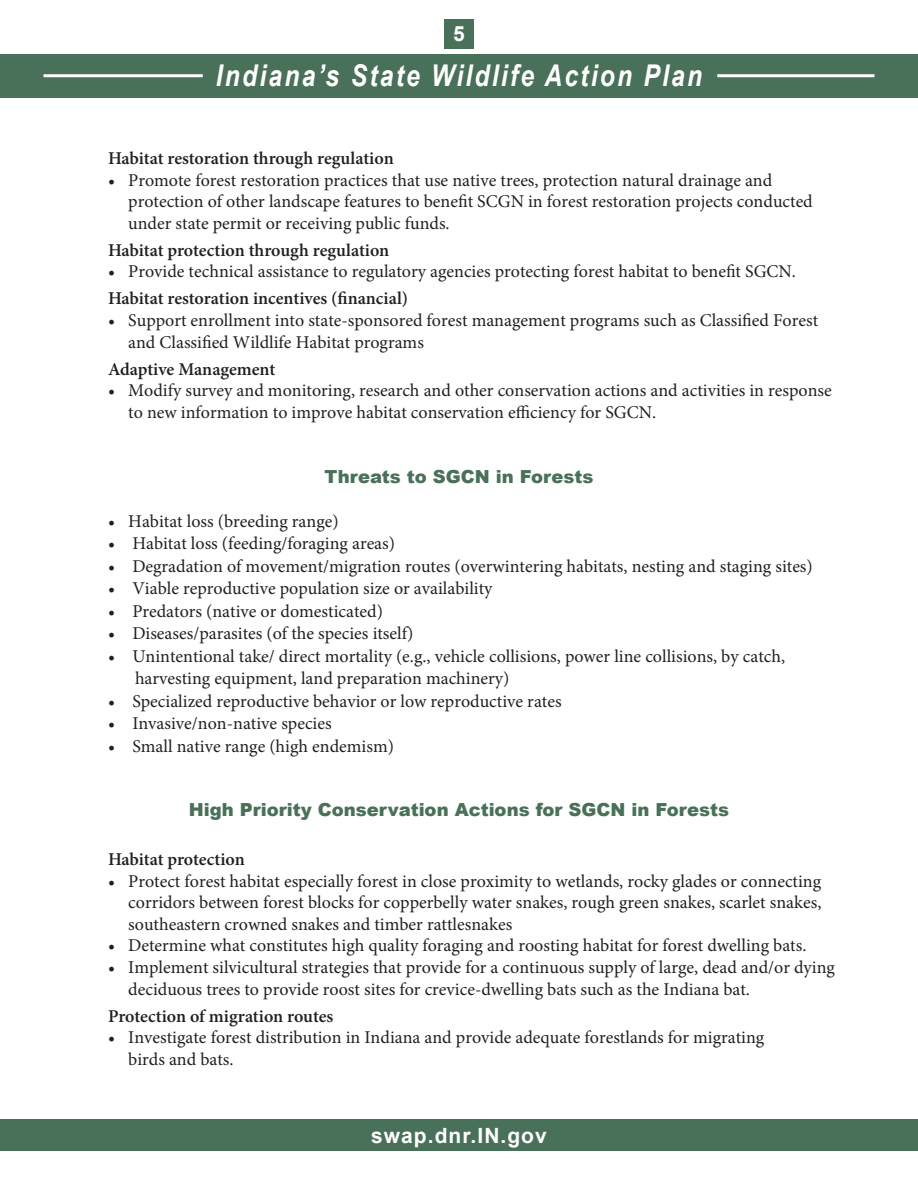
<style>
.page{position:relative;width:918px;height:1188px;background:#fff}
.page>*{position:absolute;margin:0;border:0;box-sizing:border-box;transform-origin:0 0}
.t1{font:italic 700 30px "Arial Narrow";letter-spacing:.075em;color:#fff}
.t2{font:700 21px "Arial";letter-spacing:.05em;color:#fff}
.t3{font:18px/21.6px "Minion Pro";color:#231f20}
.sub_head{font:600 18px "Minion Pro";letter-spacing:-.005em;color:#231f20}
.t4{font:900 18px "Arial";color:#497058}
</style>
<div class="page">
<div style="left:444px;top:20px;width:30px;height:30px;background:#497058"></div>
<div style="left:0;top:1120px;width:918px;height:31px;background:#497058"></div>
<div style="left:0;top:54px;width:918px;height:44px;background:#497058"></div>
<hr style="left:44px;top:74px;width:159px;height:3px;background:#fff">
<hr style="left:717px;top:74px;width:158px;height:3px;background:#fff">
<p class="t2" style="left:453px;top:20px;width:13px">5</p>
<h1 class="t1" style="left:216px;top:53px;width:488px">Indiana’s State Wildlife Action Plan</h1>
<p class="sub_head" style="left:108px;top:146px;width:287px">Habitat restoration through regulation</p>
<p class="t3" style="left:128px;top:169px;width:686px;text-indent:-20px">• Promote forest restoration practices that use native trees, protection natural drainage and protection of other landscape features to benefit SCGN in forest restoration projects conducted under state permit or receiving public funds.</p>
<p class="sub_head" style="left:108px;top:238px;width:283px">Habitat protection through regulation</p>
<p class="t3" style="left:108px;top:261px;width:690px">• Provide technical assistance to regulatory agencies protecting forest habitat to benefit SGCN.</p>
<p class="sub_head" style="left:108px;top:286px;width:302px">Habitat restoration incentives (financial)</p>
<p class="t3" style="left:128px;top:310px;width:691px;text-indent:-20px">• Support enrollment into state-sponsored forest management programs such as Classified Forest and Classified Wildlife Habitat programs</p>
<p class="sub_head" style="left:108px;top:356px;width:169px">Adaptive Management</p>
<p class="t3" style="left:128px;top:380px;width:705px;text-indent:-20px">• Modify survey and monitoring, research and other conservation actions and activities in response to new information to improve habitat conservation efficiency for SGCN.</p>
<p class="t4" style="left:324px;top:463px;width:271px">Threats to SGCN in Forests</p>
<p class="t3" style="left:108px;top:510px;width:232px">• Habitat loss (breeding range)</p>
<p class="t3" style="left:108px;top:533px;width:289px">• Habitat loss (feeding/foraging areas)</p>
<p class="t3" style="left:108px;top:555px;width:706px">• Degradation of movement/migration routes (overwintering habitats, nesting and staging sites)</p>
<p class="t3" style="left:108px;top:578px;width:386px">• Viable reproductive population size or availability</p>
<p class="t3" style="left:108px;top:600px;width:276px">• Predators (native or domesticated)</p>
<p class="t3" style="left:108px;top:623px;width:307px">• Diseases/parasites (of the species itself)</p>
<p class="t3" style="left:135px;top:645px;width:652px;line-height:22.5px;text-indent:-27px">• Unintentional take/ direct mortality (e.g., vehicle collisions, power line collisions, by catch, harvesting equipment, land preparation machinery)</p>
<p class="t3" style="left:108px;top:690px;width:455px">• Specialized reproductive behavior or low reproductive rates</p>
<p class="t3" style="left:108px;top:713px;width:225px">• Invasive/non-native species</p>
<p class="t3" style="left:108px;top:735px;width:288px">• Small native range (high endemism)</p>
<p class="t4" style="left:189px;top:797px;width:542px">High Priority Conservation Actions for SGCN in Forests</p>
<p class="sub_head" style="left:108px;top:847px;width:138px">Habitat protection</p>
<p class="t3" style="left:128px;top:870px;width:695px;text-align:justify;text-indent:-20px">• Protect forest habitat especially forest in close proximity to wetlands, rocky glades or connecting corridors between forest blocks for copperbelly water snakes, rough green snakes, scarlet snakes, southeastern crowned snakes and timber rattlesnakes</p>
<p class="t3" style="left:108px;top:935px;width:700px">• Determine what constitutes high quality foraging and roosting habitat for forest dwelling bats.</p>
<p class="t3" style="left:128px;top:957px;width:708px;text-indent:-20px">• Implement silvicultural strategies that provide for a continuous supply of large, dead and/or dying deciduous trees to provide roost sites for crevice-dwelling bats such as the Indiana bat.</p>
<p class="sub_head" style="left:108px;top:1003px;width:227px">Protection of migration routes</p>
<p class="t3" style="left:128px;top:1027px;width:638px;text-indent:-20px">• Investigate forest distribution in Indiana and provide adequate forestlands for migrating birds and bats.</p>
<p class="t2" style="left:371px;top:1121px;width:177px">swap.dnr.IN.gov</p>
</div>
